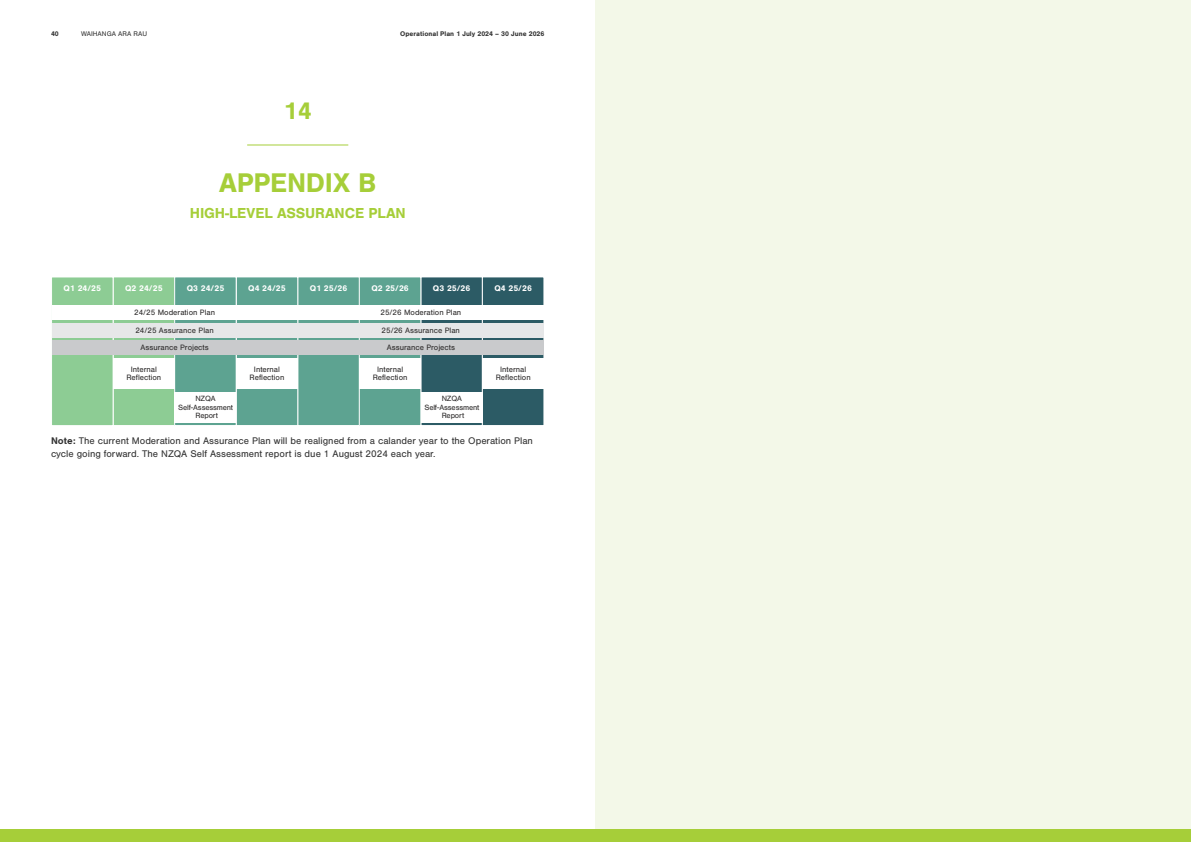
<style>
.page{position:relative;width:1191px;height:842px;background:#fff}
.page>*{position:absolute;margin:0;border:0;box-sizing:border-box;transform-origin:0 0}
.H2___Main_Heading__Nimbus{font:700 28px "Nimbus San";letter-spacing:-.01em;color:#a6ce39}
.H2___Main_Heading__Nimbus-2{font:700 25px "Nimbus San";color:#a6ce39}
.H2___Main_Heading__Nimbus-3{font:700 15px "Nimbus San";letter-spacing:-.01em;color:#a6ce39}
.Body{font:10px/13px "Nimbus San";color:#333}
.t1{font:700 8.5px "Nimbus San";letter-spacing:.01em;color:#fff}
.t2{font:8.1px/8.6px "Nimbus San";color:#2e2c2c;text-align:center}
.t3{font:7.9px/8.3px "Nimbus San";letter-spacing:-.02em;color:#2e2c2c;text-align:center}
.t4{font:700 7px "Nimbus San";color:#333}
.t5{font:7px "Nimbus San";color:#333}
.s1{font-weight:700}
</style>
<div class="page">
<div style="left:595px;top:0;width:596px;height:842px;background:#f3f8e8"></div>
<hr style="left:247px;top:144px;width:101px;height:1px;background:#a6ce39">
<div style="left:113px;top:277px;width:62px;height:149px;background:#8dcc94"></div>
<div style="left:113px;top:276px;width:62px;height:150px;border:1px solid #fff"></div>
<div style="left:52px;top:277px;width:61px;height:149px;background:#8dcc94"></div>
<div style="left:51px;top:276px;width:63px;height:150px;border:1px solid #fff"></div>
<div style="left:421px;top:277px;width:61px;height:149px;background:#2c5b65"></div>
<div style="left:420px;top:276px;width:63px;height:150px;border:1px solid #fff"></div>
<div style="left:482px;top:277px;width:62px;height:149px;background:#2c5b65"></div>
<div style="left:482px;top:276px;width:62px;height:150px;border:1px solid #fff"></div>
<div style="left:359px;top:277px;width:62px;height:149px;background:#5da391"></div>
<div style="left:359px;top:276px;width:62px;height:150px;border:1px solid #fff"></div>
<div style="left:298px;top:277px;width:61px;height:149px;background:#5da391"></div>
<div style="left:297px;top:276px;width:63px;height:150px;border:1px solid #fff"></div>
<div style="left:236px;top:277px;width:62px;height:149px;background:#5da391"></div>
<div style="left:236px;top:276px;width:62px;height:150px;border:1px solid #fff"></div>
<div style="left:175px;top:277px;width:61px;height:149px;background:#5da391"></div>
<div style="left:174px;top:276px;width:63px;height:150px;border:1px solid #fff"></div>
<div style="left:52px;top:323px;width:245px;height:14px;background:#e6e7e8"></div>
<div style="left:113px;top:358px;width:61px;height:31px;background:#fff"></div>
<div style="left:236px;top:358px;width:62px;height:31px;background:#fff"></div>
<div style="left:175px;top:392px;width:61px;height:30px;background:#fff"></div>
<div style="left:52px;top:341px;width:245px;height:14px;background:#c9cacc"></div>
<div style="left:52px;top:306px;width:245px;height:14px;background:#fff"></div>
<div style="left:298px;top:323px;width:245px;height:14px;background:#e6e7e8"></div>
<div style="left:359px;top:358px;width:62px;height:31px;background:#fff"></div>
<div style="left:482px;top:358px;width:62px;height:31px;background:#fff"></div>
<div style="left:421px;top:392px;width:61px;height:30px;background:#fff"></div>
<div style="left:298px;top:341px;width:245px;height:14px;background:#c9cacc"></div>
<div style="left:298px;top:306px;width:245px;height:14px;background:#fff"></div>
<div style="left:0;top:829px;width:1191px;height:13px;background:#a6ce39"></div>
<p class="t4" style="left:51px;top:30px;width:9px">40</p>
<p class="t5" style="left:81px;top:30px;width:68px">WAIHANGA ARA RAU</p>
<p class="t4" style="left:400px;top:30px;width:146px">Operational Plan 1 July 2024 – 30 June 2026</p>
<h2 class="H2___Main_Heading__Nimbus-2" style="left:284px;top:96px;width:29px">14</h2>
<h2 class="H2___Main_Heading__Nimbus" style="left:219px;top:167px;width:158px">APPENDIX B</h2>
<h2 class="H2___Main_Heading__Nimbus-3" style="left:190px;top:204px;width:217px">HIGH-LEVEL ASSURANCE PLAN</h2>
<p class="t1" style="left:64px;top:283px;width:39px">Q1 24/25</p>
<p class="t1" style="left:125px;top:283px;width:39px">Q2 24/25</p>
<p class="t1" style="left:187px;top:283px;width:39px">Q3 24/25</p>
<p class="t1" style="left:248px;top:283px;width:39px">Q4 24/25</p>
<p class="t1" style="left:310px;top:283px;width:39px">Q1 25/26</p>
<p class="t1" style="left:371px;top:283px;width:39px">Q2 25/26</p>
<p class="t1" style="left:433px;top:283px;width:39px">Q3 25/26</p>
<p class="t1" style="left:494px;top:283px;width:39px">Q4 25/26</p>
<p class="t2" style="left:134px;top:308px;width:82px">24/25 Moderation Plan</p>
<p class="t2" style="left:380px;top:308px;width:82px">25/26 Moderation Plan</p>
<p class="t2" style="left:135px;top:326px;width:80px">24/25 Assurance Plan</p>
<p class="t2" style="left:126px;top:365px;width:36px">Internal<br>Reflection</p>
<p class="t2" style="left:249px;top:365px;width:36px">Internal<br>Reflection</p>
<p class="t3" style="left:178px;top:395px;width:56px">NZQA<br>Self-Assessment<br>Report</p>
<p class="t2" style="left:141px;top:343px;width:70px">Assurance Projects</p>
<p class="t2" style="left:382px;top:326px;width:80px">25/26 Assurance Plan</p>
<p class="t2" style="left:373px;top:365px;width:36px">Internal<br>Reflection</p>
<p class="t2" style="left:496px;top:365px;width:36px">Internal<br>Reflection</p>
<p class="t3" style="left:424px;top:395px;width:56px">NZQA<br>Self-Assessment<br>Report</p>
<p class="t2" style="left:387px;top:343px;width:70px">Assurance Projects</p>
<p class="Body" style="left:51px;top:434px;width:483px"><span class="s1">Note:</span> The current Moderation and Assurance Plan will be realigned from a calander year to the Operation Plan cycle going forward. The NZQA Self Assessment report is due 1 August 2024 each year.</p>
</div>
